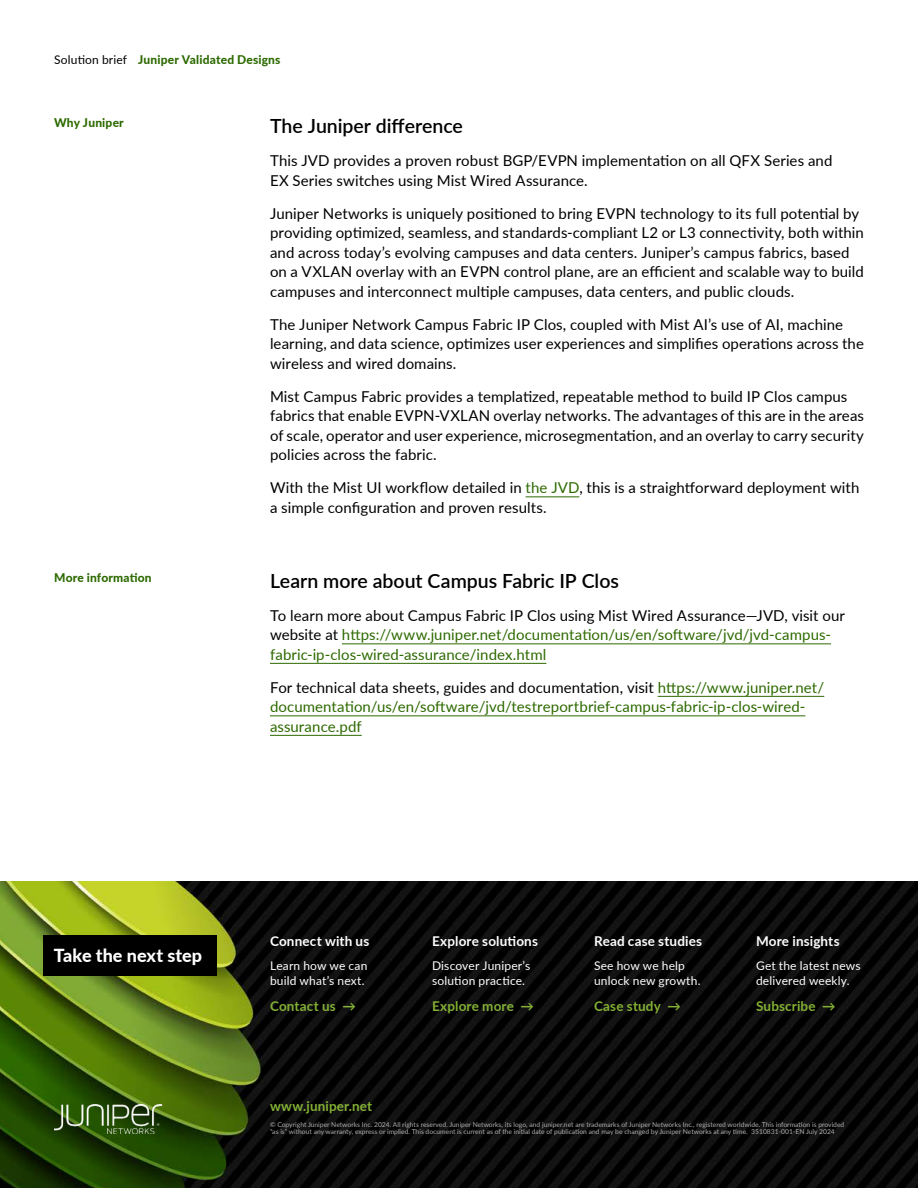
<style>
.page{position:relative;width:918px;height:1188px;background:#fff}
.page>*{position:absolute;margin:0;border:0;box-sizing:border-box;transform-origin:0 0}
.t1{font:600 19.5px "Lato";color:#000}
.t2{font:800 18px "Lato";color:#fff}
.t3{font:15px/19.5px "Lato";letter-spacing:.005em;color:#000}
.t4{font:15px/19.5px "Lato";letter-spacing:.005em;color:#2d6a00}
.t5{font:700 13.5px "Lato";letter-spacing:.01em;color:#84b135}
.t6{font:700 13.5px "Lato";letter-spacing:.01em;color:#fff}
.t7{font:12px/15px "Lato";letter-spacing:.015em;color:#fff}
.t8{font:800 12px "Lato";letter-spacing:.015em;color:#2d6a00}
.t9{font:6.75px/7.5px "Lato";color:#aeaeae}
.s1{font-weight:400;color:#000}
.s2{color:#2d6a00}
.s3{color:#000}
</style>
<div class="page">
<img style="left:0;top:881px;width:918px;height:307px">
<div style="left:43px;top:935px;width:173px;height:41px;background:#000"></div>
<img style="left:54px;top:1105px;width:131px;height:29px">
<hr style="left:526px;top:497px;width:53px;height:1px;background:#2d6a00">
<hr style="left:342px;top:644px;width:489px;height:1px;background:#2d6a00">
<hr style="left:270px;top:663px;width:276px;height:1px;background:#2d6a00">
<hr style="left:658px;top:696px;width:166px;height:1px;background:#2d6a00">
<hr style="left:270px;top:716px;width:535px;height:1px;background:#2d6a00">
<hr style="left:270px;top:735px;width:92px;height:1px;background:#2d6a00">
<p class="t8" style="left:54px;top:50px;width:228px"><span class="s1">Solution brief</span> Juniper Validated Designs</p>
<p class="t8" style="left:54px;top:114px;width:71px">Why Juniper</p>
<p class="t8" style="left:54px;top:569px;width:99px">More information</p>
<h1 class="t1" style="left:270px;top:112px;width:194px">The Juniper difference</h1>
<p class="t3" style="left:270px;top:151px;width:564px">This JVD provides a proven robust BGP/EVPN implementation on all QFX Series and<br>EX Series switches using Mist Wired Assurance.</p>
<p class="t3" style="left:270px;top:203px;width:596px">Juniper Networks is uniquely positioned to bring EVPN technology to its full potential by providing optimized, seamless, and standards-compliant L2 or L3 connectivity, both within and across today’s evolving campuses and data centers. Juniper’s campus fabrics, based on a VXLAN overlay with an EVPN control plane, are an efficient and scalable way to build campuses and interconnect multiple campuses, data centers, and public clouds.</p>
<p class="t3" style="left:270px;top:314px;width:596px">The Juniper Network Campus Fabric IP Clos, coupled with Mist AI’s use of AI, machine learning, and data science, optimizes user experiences and simplifies operations across the wireless and wired domains.</p>
<p class="t3" style="left:270px;top:386px;width:595px">Mist Campus Fabric provides a templatized, repeatable method to build IP Clos campus fabrics that enable EVPN-VXLAN overlay networks. The advantages of this are in the areas of scale, operator and user experience, microsegmentation, and an overlay to carry security policies across the fabric.</p>
<p class="t3" style="left:270px;top:478px;width:591px">With the Mist UI workflow detailed in <span class="s2">the JVD</span>, this is a straightforward deployment with a simple configuration and proven results.</p>
<h1 class="t1" style="left:270px;top:567px;width:350px">Learn more about Campus Fabric IP Clos</h1>
<p class="t4" style="left:270px;top:605px;width:576px"><span class="s3">To learn more about Campus Fabric IP Clos using Mist Wired Assurance—JVD, visit our website at</span> https://www.juniper.net/documentation/us/en/software/jvd/jvd-campus&shy;fabric-ip-clos-wired-assurance/index.html</p>
<p class="t4" style="left:270px;top:677px;width:556px"><span class="s3">For technical data sheets, guides and documentation, visit</span> https://www.juniper.net/ documentation/us/en/software/jvd/testreportbrief-campus-fabric-ip-clos-wired&shy;assurance.pdf</p>
<p class="t2" style="left:54px;top:942px;width:150px">Take the next step</p>
<p class="t6" style="left:270px;top:931px;width:101px">Connect with us</p>
<p class="t7" style="left:270px;top:957px;width:99px">Learn how we can build what’s next.</p>
<p class="t5" style="left:270px;top:997px;width:87px">Contact us →</p>
<p class="t6" style="left:432px;top:931px;width:107px">Explore solutions</p>
<p class="t7" style="left:432px;top:957px;width:100px">Discover Juniper’s solution practice.</p>
<p class="t5" style="left:432px;top:997px;width:104px">Explore more →</p>
<p class="t6" style="left:594px;top:931px;width:109px">Read case studies</p>
<p class="t7" style="left:594px;top:957px;width:108px">See how we help unlock new growth.</p>
<p class="t5" style="left:594px;top:997px;width:89px">Case study →</p>
<p class="t6" style="left:756px;top:931px;width:85px">More insights</p>
<p class="t7" style="left:756px;top:957px;width:106px">Get the latest news delivered weekly.</p>
<p class="t5" style="left:756px;top:997px;width:81px">Subscribe →</p>
<p class="t5" style="left:270px;top:1096px;width:104px">www.juniper.net</p>
<p class="t9" style="left:270px;top:1120px;width:576px">© Copyright Juniper Networks Inc. 2024. All rights reserved. Juniper Networks, its logo, and juniper.net are trademarks of Juniper Networks Inc., registered worldwide. This information is provided “as is” without any warranty, express or implied. This document is current as of the initial date of publication and may be changed by Juniper Networks at any time. 3510831-001-EN July 2024</p>
</div>
